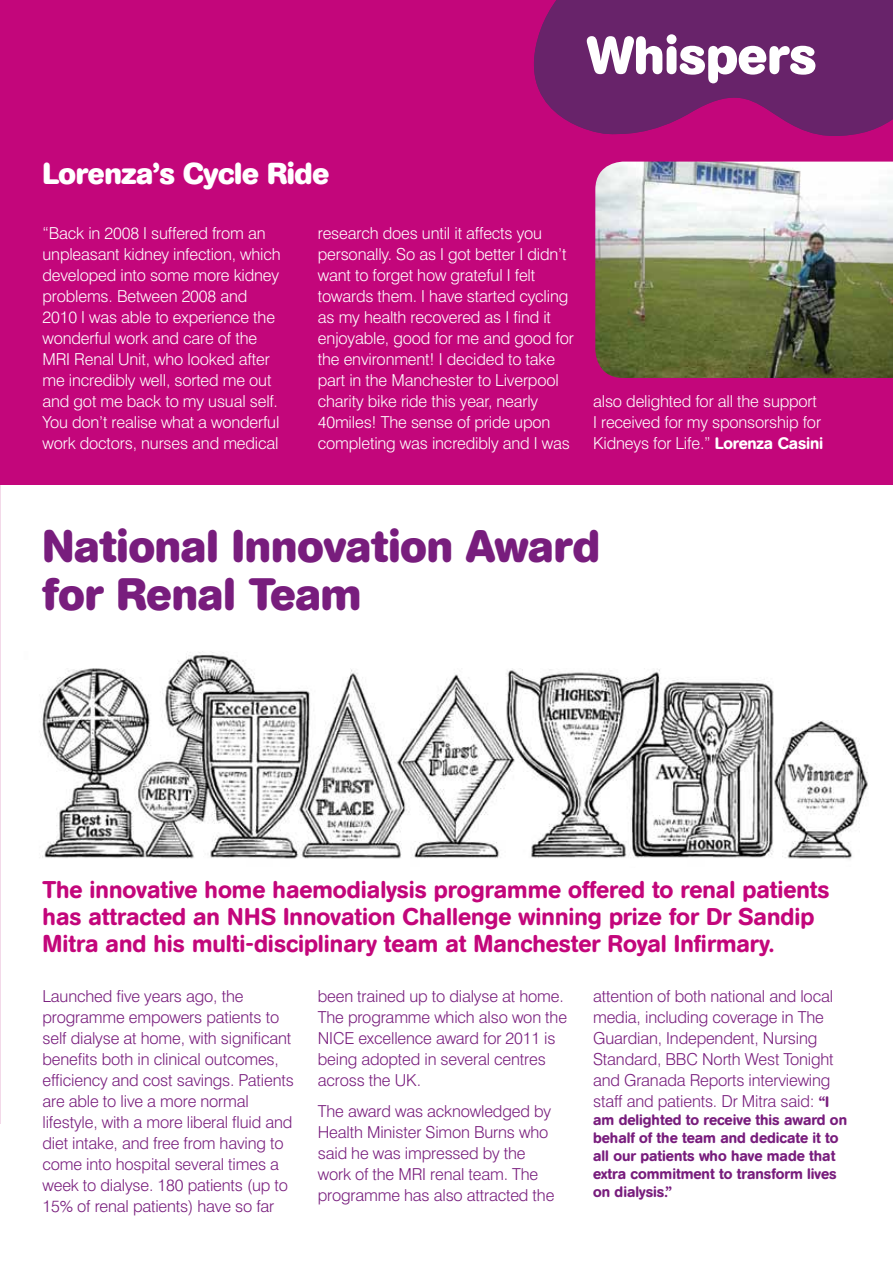
<style>
.page{position:relative;width:893px;height:1263px;background:#fff}
.page>*{position:absolute;margin:0;border:0;box-sizing:border-box;transform-origin:0 0}
.t1{font:700 52.5px "AG Book Rounded";color:#fff}
.t2{font:700 45px/48px "AG Book Rounded";color:#781d7d}
.t3{font:700 30px "AG Book Rounded";letter-spacing:-.01em;color:#fff}
.t4{font:500 24px/27px "AG Book Rounded";color:#c3067b}
.t5{font:300 16.5px/21px "Swiss 721 BT";letter-spacing:-.01em;color:#781d7d}
.t6{font:300 16.5px/21px "Swiss 721 BT";letter-spacing:-.01em;color:#fff}
.t7{font:500 15px/18px "AG Book Rounded";color:#781d7d}
.s1{font-family:"AG Book Rounded";font-weight:500}
.s2{font-family:"AG Book Rounded";font-weight:500;font-size:15px}
</style>
<div class="page">
<img style="left:39px;top:652px;width:829px;height:208px">
<div style="left:0;top:0;width:893px;height:485px;background:#c3067b"></div>
<hr style="left:0;top:485px;width:1px;height:639px;background:#f3d9e9">
<svg style="left:534px;top:0;width:359px;height:136px;background:#721f6c"></svg>
<img style="left:595px;top:162px;width:298px;height:216px">
<h1 class="t1" style="left:587px;top:34px;width:231px">Whispers</h1>
<h3 class="t3" style="left:43px;top:162px;width:288px">Lorenza’s Cycle Ride</h3>
<p class="t6" style="left:43px;top:224px;width:240px">“Back in 2008 I suffered from an unpleasant kidney infection, which developed into some more kidney problems. Between 2008 and<br>2010 I was able to experience the wonderful work and care of the<br>MRI Renal Unit, who looked after me incredibly well, sorted me out and got me back to my usual self.<br>You don’t realise what a wonderful work doctors, nurses and medical</p>
<p class="t6" style="left:318px;top:224px;width:258px">research does until it affects you personally. So as I got better I didn’t want to forget how grateful I felt towards them. I have started cycling as my health recovered as I find it enjoyable, good for me and good for the environment! I decided to take part in the Manchester to Liverpool charity bike ride this year, nearly 40miles! The sense of pride upon completing was incredibly and I was</p>
<p class="t6" style="left:593px;top:392px;width:232px">also delighted for all the support<br>I received for my sponsorship for<br>Kidneys for Life.” <span class="s1">Lorenza Casini</span></p>
<h2 class="t2" style="left:43px;top:525px;width:559px">National Innovation Award for Renal Team</h2>
<h3 class="t4" style="left:43px;top:878px;width:789px">The innovative home haemodialysis programme offered to renal patients has attracted an NHS Innovation Challenge winning prize for Dr Sandip<br>Mitra and his multi-disciplinary team at Manchester Royal Infirmary.</h3>
<p class="t5" style="left:43px;top:987px;width:253px">Launched five years ago, the programme empowers patients to self dialyse at home, with significant benefits both in clinical outcomes, efficiency and cost savings. Patients are able to live a more normal lifestyle, with a more liberal fluid and diet intake, and free from having to come into hospital several times a week to dialyse. 180 patients (up to 15% of renal patients) have so far</p>
<p class="t5" style="left:318px;top:987px;width:251px">been trained up to dialyse at home.<br>The programme which also won the<br>NICE excellence award for 2011 is being adopted in several centres across the UK.</p>
<p class="t5" style="left:593px;top:987px;width:242px">attention of both national and local media, including coverage in The Guardian, Independent, Nursing Standard, BBC North West Tonight and Granada Reports interviewing staff and patients. Dr Mitra said: <span class="s2">“I</span></p>
<p class="t7" style="left:593px;top:1112px;width:255px">am delighted to receive this award on behalf of the team and dedicate it to all our patients who have made that extra commitment to transform lives on dialysis.”</p>
<p class="t5" style="left:318px;top:1102px;width:238px">The award was acknowledged by<br>Health Minister Simon Burns who said he was impressed by the work of the MRI renal team. The programme has also attracted the</p>
</div>
